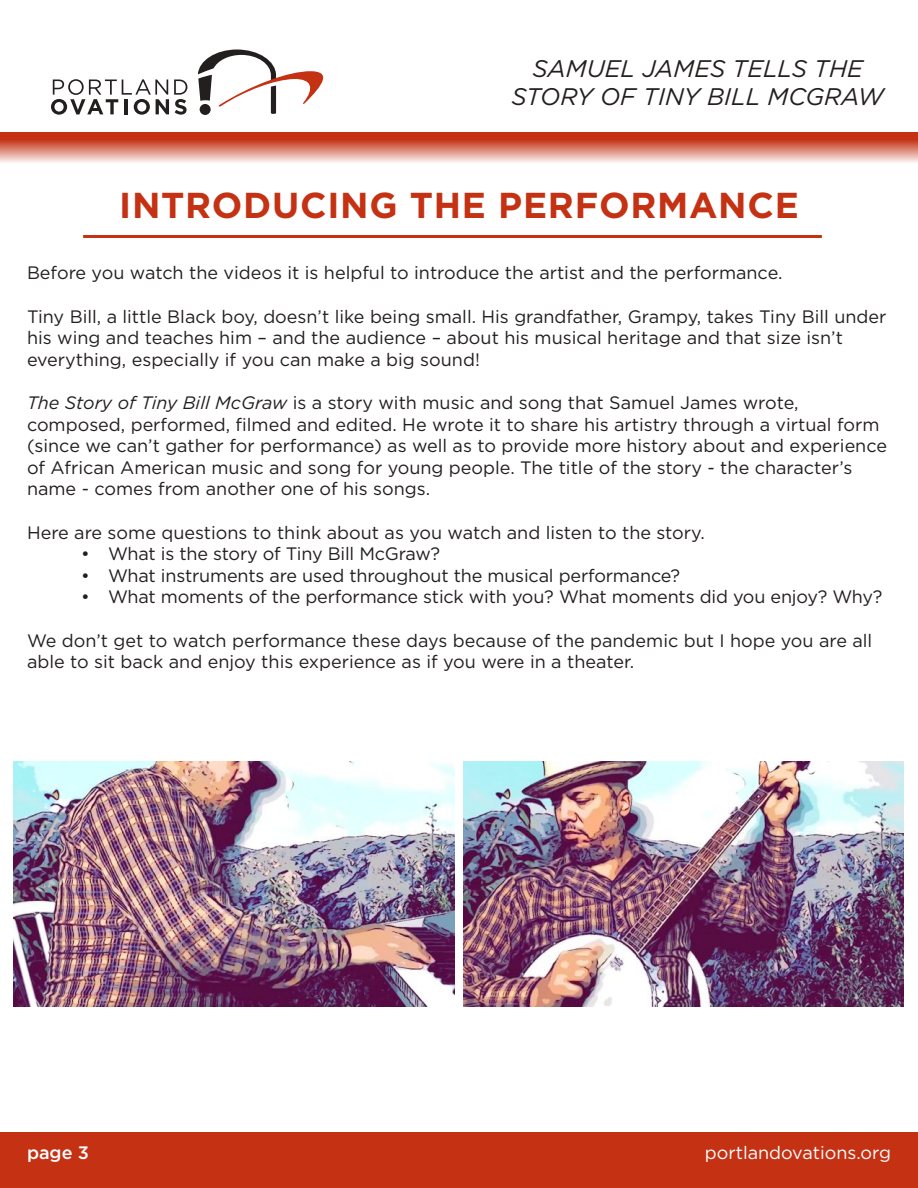
<style>
.page{position:relative;width:918px;height:1188px;background:#fff}
.page>*{position:absolute;margin:0;border:0;box-sizing:border-box;transform-origin:0 0}
.t1{font:700 36px "Gotham";letter-spacing:.02em;color:#c43113}
.t2{font:italic 24px/28.8px "Gotham";color:#241f1f;text-align:center}
.t3{font:18px/21.6px "Gotham";color:#241f1f}
.t4{font:18px "Gotham";color:#fff}
.t5{font:500 18px "Gotham";color:#fff}
.s1{font-style:italic}
</style>
<div class="page">
<div style="left:0;top:1132px;width:918px;height:56px;background:#c43113"></div>
<svg style="left:198px;top:50px;width:125px;height:64px"></svg>
<svg style="left:51px;top:79px;width:136px;height:36px"></svg>
<div style="left:0;top:133px;width:918px;height:6px;background:#c43113"></div>
<div style="left:0;top:139px;width:918px;height:24px;background:linear-gradient(to bottom,#c33012,#f9ebe8)"></div>
<hr style="left:83px;top:235px;width:739px;height:3px;background:#c43113">
<img style="left:14px;top:762px;width:440px;height:245px">
<img style="left:463px;top:762px;width:441px;height:245px">
<h2 class="t2" style="left:512px;top:53px;width:374px">SAMUEL JAMES TELLS THE<br>STORY OF TINY BILL MCGRAW</h2>
<h1 class="t1" style="left:119px;top:182px;width:681px">INTRODUCING THE PERFORMANCE</h1>
<p class="t3" style="left:27px;top:262px;width:757px">Before you watch the videos it is helpful to introduce the artist and the performance.</p>
<p class="t3" style="left:27px;top:305px;width:861px">Tiny Bill, a little Black boy, doesn’t like being small. His grandfather, Grampy, takes Tiny Bill under his wing and teaches him – and the audience – about his musical heritage and that size isn’t everything, especially if you can make a big sound!</p>
<p class="t3" style="left:27px;top:391px;width:862px"><span class="s1">The Story of Tiny Bill McGraw</span> is a story with music and song that Samuel James wrote, composed, performed, filmed and edited. He wrote it to share his artistry through a virtual form (since we can’t gather for performance) as well as to provide more history about and experience of African American music and song for young people. The title of the story - the character’s name - comes from another one of his songs.</p>
<p class="t3" style="left:27px;top:521px;width:679px">Here are some questions to think about as you watch and listen to the story.</p>
<p class="t3" style="left:81px;top:543px;width:361px">• What is the story of Tiny Bill McGraw?</p>
<p class="t3" style="left:81px;top:564px;width:601px">• What instruments are used throughout the musical performance?</p>
<p class="t3" style="left:81px;top:586px;width:803px">• What moments of the performance stick with you? What moments did you enjoy? Why?</p>
<p class="t3" style="left:27px;top:629px;width:847px">We don’t get to watch performance these days because of the pandemic but I hope you are all able to sit back and enjoy this experience as if you were in a theater.</p>
<p class="t5" style="left:27px;top:1141px;width:64px">page 3</p>
<p class="t4" style="left:705px;top:1141px;width:188px">portlandovations.org</p>
</div>
